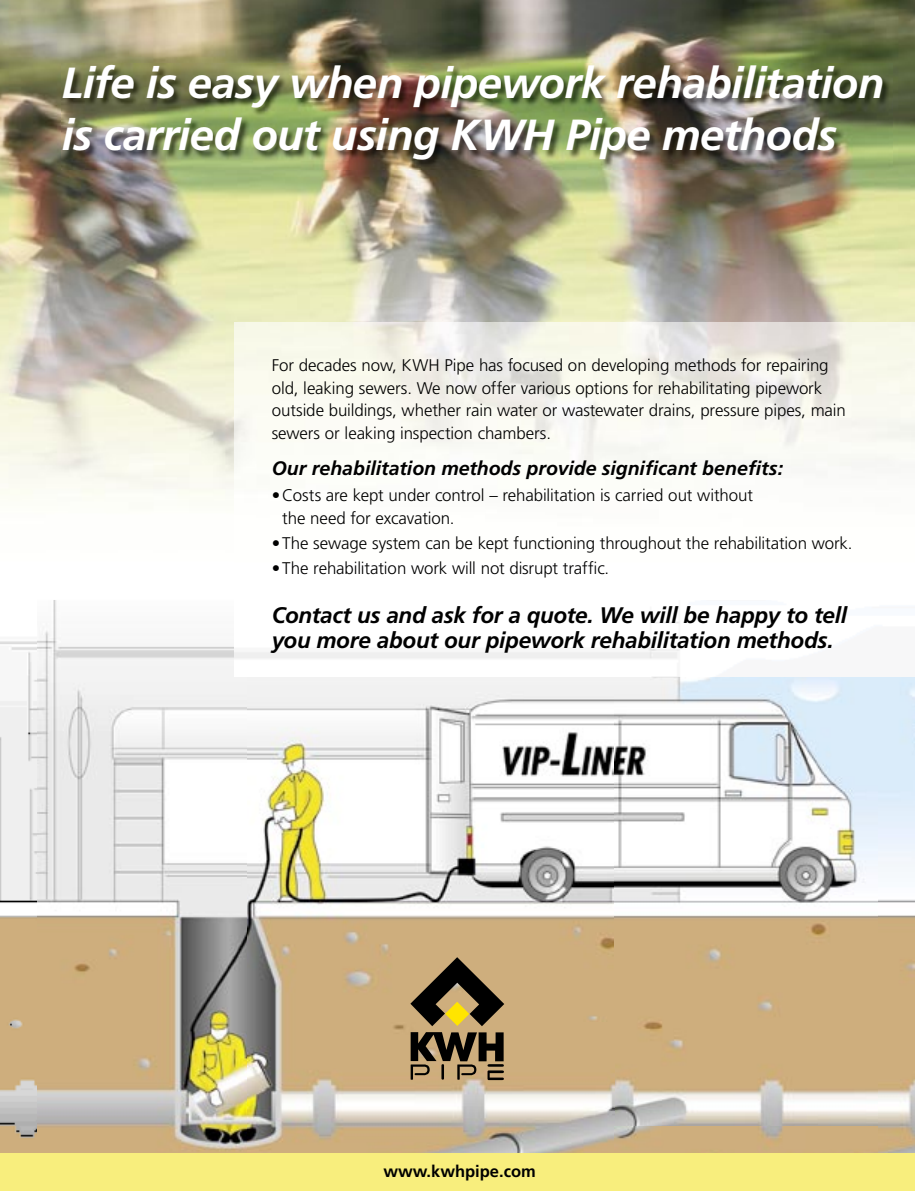
<style>
.page{position:relative;width:915px;height:1191px;background:#fff}
.page>*{position:absolute;margin:0;border:0;box-sizing:border-box;transform-origin:0 0}
.t1{font:italic 700 43.5px/52.2px "Frutiger";letter-spacing:-.015em;color:#fff}
.t2{font:italic 700 22.5px/25.5px "Frutiger";letter-spacing:-.01em;color:#000}
.t3{font:italic 700 19.5px "Frutiger";color:#000}
.t4{font:300 16.8px/22.5px "Frutiger";letter-spacing:-.005em;color:#000}
.t5{font:700 16.5px "Frutiger";color:#000}
</style>
<div class="page">
<img style="left:0;top:640px;width:38px;height:513px">
<img style="left:38px;top:600px;width:209px;height:553px">
<img style="left:876px;top:677px;width:38px;height:476px">
<img style="left:247px;top:677px;width:629px;height:476px">
<img style="left:0;top:0;width:914px;height:496px">
<img style="left:234px;top:322px;width:680px;height:355px">
<div style="left:0;top:1153px;width:914px;height:38px;background:#f8ee7d"></div>
<svg style="left:410px;top:1032px;width:94px;height:48px;background:#6b5b41"></svg>
<svg style="left:410px;top:957px;width:94px;height:69px;background:#7f6c46"></svg>
<img style="left:61px;top:64px;width:831px;height:105px">
<h1 class="t1" style="left:62px;top:56px;width:824px">Life is easy when pipework rehabilitation is carried out using KWH Pipe methods</h1>
<p class="t4" style="left:271px;top:354px;width:575px">For decades now, KWH Pipe has focused on developing methods for repairing old, leaking sewers. We now offer various options for rehabilitating pipework outside buildings, whether rain water or wastewater drains, pressure pipes, main sewers or leaking inspection chambers.</p>
<p class="t3" style="left:271px;top:456px;width:513px">Our rehabilitation methods provide significant benefits:</p>
<p class="t4" style="left:282px;top:484px;width:472px;text-indent:-11px">• Costs are kept under control – rehabilitation is carried out without the need for excavation.</p>
<p class="t4" style="left:271px;top:532px;width:582px">• The sewage system can be kept functioning throughout the rehabilitation work.</p>
<p class="t4" style="left:271px;top:557px;width:339px">• The rehabilitation work will not disrupt traffic.</p>
<h2 class="t2" style="left:271px;top:602px;width:576px">Contact us and ask for a quote. We will be happy to tell you more about our pipework rehabilitation methods.</h2>
<p class="t5" style="left:383px;top:1161px;width:154px">www.kwhpipe.com</p>
</div>
